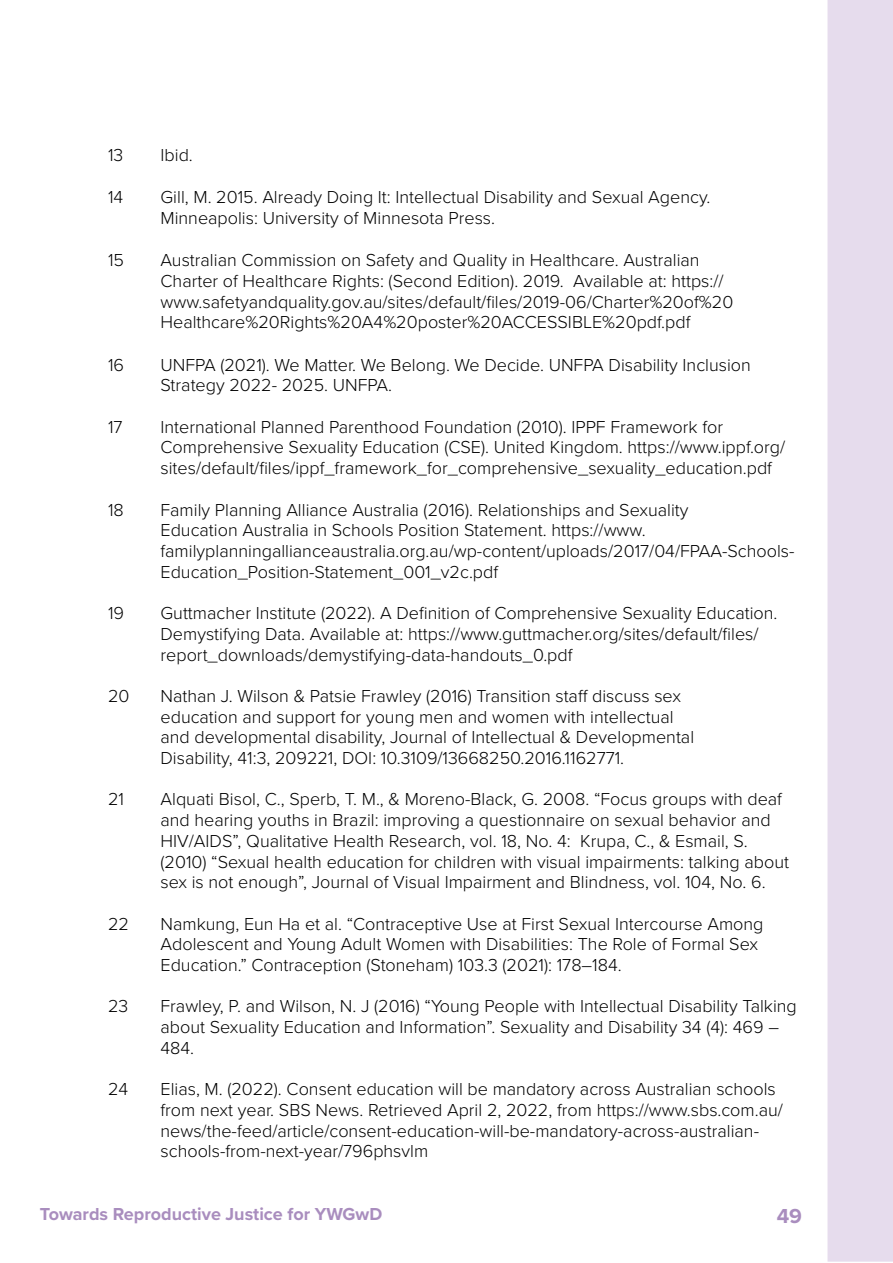
<style>
.page{position:relative;width:893px;height:1263px;background:#fff}
.page>*{position:absolute;margin:0;border:0;box-sizing:border-box;transform-origin:0 0}
.t1{font:700 21px "Proxima Nova";color:#a98dbe}
.t2{font:300 18px/20.7px "Proxima Nova";color:#000}
.t3{font:700 18px "Proxima Nova";color:#a98dbe}
</style>
<div class="page">
<div style="left:827px;top:0;width:66px;height:1262px;background:#e6dced"></div>
<p class="t2" style="left:108px;top:144px;width:17px">13</p>
<p class="t2" style="left:161px;top:144px;width:34px">Ibid.</p>
<p class="t2" style="left:108px;top:186px;width:17px">14</p>
<p class="t2" style="left:160px;top:186px;width:552px">Gill, M. 2015. Already Doing It: Intellectual Disability and Sexual Agency.<br>Minneapolis: University of Minnesota Press.</p>
<p class="t2" style="left:108px;top:249px;width:18px">15</p>
<p class="t2" style="left:160px;top:249px;width:574px">Australian Commission on Safety and Quality in Healthcare. Australian Charter of Healthcare Rights: (Second Edition). 2019. Available at: https:// www.safetyandquality.gov.au/sites/default/files/2019-06/Charter%20of%20<br>Healthcare%20Rights%20A4%20poster%20ACCESSIBLE%20pdf.pdf</p>
<p class="t2" style="left:108px;top:353px;width:18px">16</p>
<p class="t2" style="left:160px;top:353px;width:592px">UNFPA (2021). We Matter. We Belong. We Decide. UNFPA Disability Inclusion<br>Strategy 2022- 2025. UNFPA.</p>
<p class="t2" style="left:108px;top:415px;width:16px">17</p>
<p class="t2" style="left:160px;top:415px;width:626px">International Planned Parenthood Foundation (2010). IPPF Framework for<br>Comprehensive Sexuality Education (CSE). United Kingdom. https://www.ippf.org/ sites/default/files/ippf_framework_for_comprehensive_sexuality_education.pdf</p>
<p class="t2" style="left:108px;top:498px;width:17px">18</p>
<p class="t2" style="left:160px;top:498px;width:635px">Family Planning Alliance Australia (2016). Relationships and Sexuality<br>Education Australia in Schools Position Statement. https://www. familyplanningallianceaustralia.org.au/wp-content/uploads/2017/04/FPAA-Schools-Education_Position-Statement_001_v2c.pdf</p>
<p class="t2" style="left:108px;top:602px;width:18px">19</p>
<p class="t2" style="left:160px;top:602px;width:619px">Guttmacher Institute (2022). A Definition of Comprehensive Sexuality Education.<br>Demystifying Data. Available at: https://www.guttmacher.org/sites/default/files/ report_downloads/demystifying-data-handouts_0.pdf</p>
<p class="t2" style="left:108px;top:684px;width:23px">20</p>
<p class="t2" style="left:160px;top:684px;width:535px">Nathan J. Wilson &amp; Patsie Frawley (2016) Transition staff discuss sex education and support for young men and women with intellectual and developmental disability, Journal of Intellectual &amp; Developmental Disability, 41:3, 209221, DOI: 10.3109/13668250.2016.1162771.</p>
<p class="t2" style="left:108px;top:788px;width:18px">21</p>
<p class="t2" style="left:160px;top:788px;width:630px">Alquati Bisol, C., Sperb, T. M., &amp; Moreno-Black, G. 2008. “Focus groups with deaf and hearing youths in Brazil: improving a questionnaire on sexual behavior and HIV/AIDS”, Qualitative Health Research, vol. 18, No. 4: Krupa, C., &amp; Esmail, S. (2010) “Sexual health education for children with visual impairments: talking about sex is not enough”, Journal of Visual Impairment and Blindness, vol. 104, No. 6.</p>
<p class="t2" style="left:108px;top:912px;width:22px">22</p>
<p class="t2" style="left:160px;top:912px;width:604px">Namkung, Eun Ha et al. “Contraceptive Use at First Sexual Intercourse Among<br>Adolescent and Young Adult Women with Disabilities: The Role of Formal Sex<br>Education.” Contraception (Stoneham) 103.3 (2021): 178–184.</p>
<p class="t2" style="left:108px;top:995px;width:22px">23</p>
<p class="t2" style="left:160px;top:995px;width:638px">Frawley, P. and Wilson, N. J (2016) “Young People with Intellectual Disability Talking about Sexuality Education and Information”. Sexuality and Disability 34 (4): 469 –<br>484.</p>
<p class="t2" style="left:108px;top:1078px;width:22px">24</p>
<p class="t2" style="left:160px;top:1078px;width:624px">Elias, M. (2022). Consent education will be mandatory across Australian schools from next year. SBS News. Retrieved April 2, 2022, from https://www.sbs.com.au/ news/the-feed/article/consent-education-will-be-mandatory-across-australian&shy;schools-from-next-year/796phsvlm</p>
<p class="t3" style="left:40px;top:1201px;width:344px">Towards Reproductive Justice for YWGwD</p>
<p class="t1" style="left:777px;top:1200px;width:27px">49</p>
</div>
